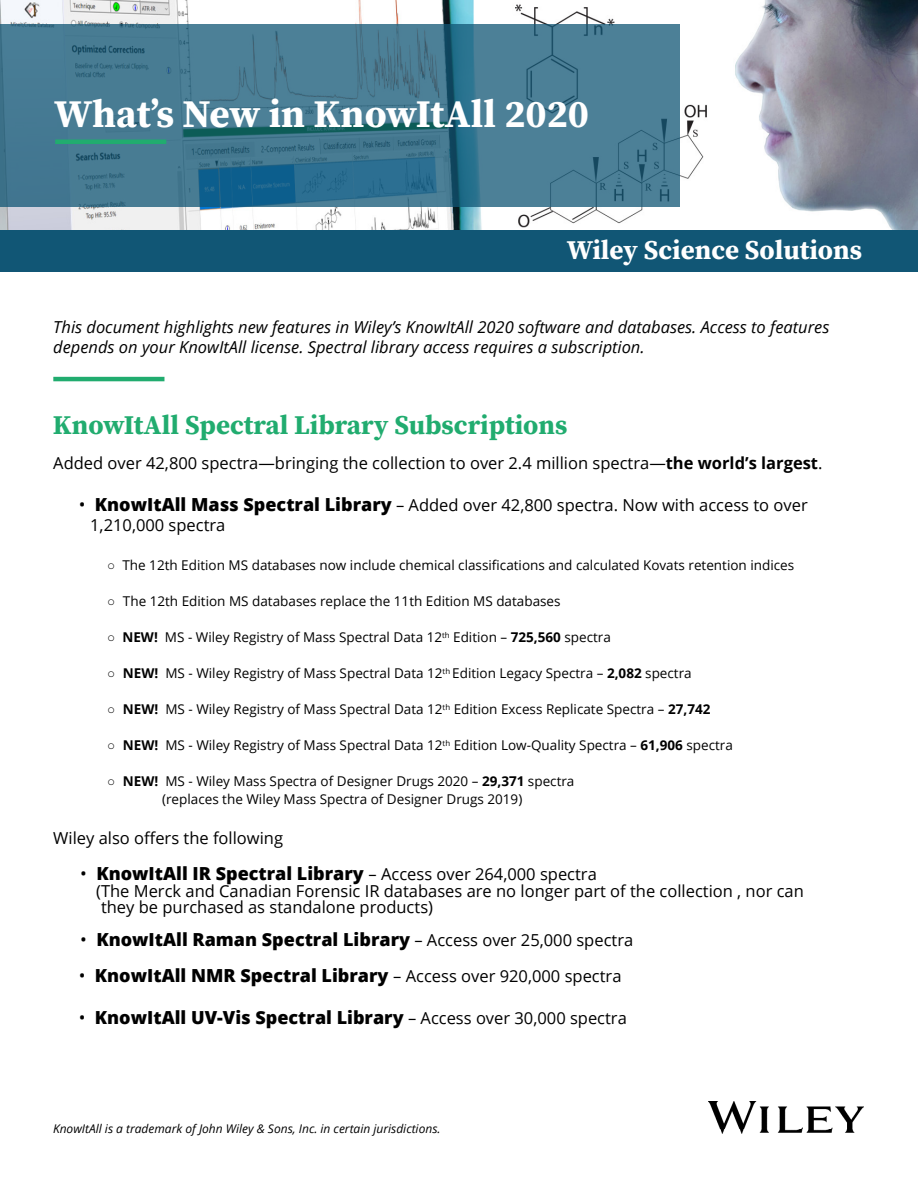
<style>
.page{position:relative;width:918px;height:1188px;background:#fff}
.page>*{position:absolute;margin:0;border:0;box-sizing:border-box;transform-origin:0 0}
.t1{font:700 39px "Source Serif Pro";color:#fff}
.t2{font:700 27px "Source Serif Pro";color:#21ac6f}
.t3{font:700 27px "Source Serif Pro";color:#fff}
.t4{font:800 18px "Open Sans";color:#000}
.t5{font:16.5px/19.8px "Open Sans";color:#000}
.t6{font:italic 16.5px/19.8px "Open Sans";color:#000}
.t7{font:13.5px "Open Sans";color:#000}
.t8{font:italic 12px "Open Sans";color:#000}
.s1{font-weight:700}
.s2{font-size:18px}
.s3{font-weight:800;font-size:18px}
.s4{font-family:"Arial"}
.s5{font-weight:400}
.s6{font-weight:400;font-size:16.5px}
</style>
<div class="page">
<img style="left:0;top:0;width:918px;height:230px">
<svg style="left:0;top:24px;width:679px;height:183px;background:#427891"></svg>
<div style="left:55px;top:139px;width:111px;height:5px;background:#21ac6f"></div>
<hr style="left:53px;top:377px;width:111px;height:4px;background:#21ac6f">
<div style="left:0;top:230px;width:918px;height:42px;background:#115675"></div>
<img style="left:708px;top:1101px;width:156px;height:33px">
<p class="t1" style="left:54px;top:87px;width:536px">What’s New in KnowItAll 2020</p>
<p class="t3" style="left:567px;top:232px;width:297px">Wiley Science Solutions</p>
<p class="t6" style="left:53px;top:317px;width:778px">This document highlights new features in Wiley’s KnowItAll 2020 software and databases. Access to features depends on your KnowItAll license. Spectral library access requires a subscription.</p>
<p class="t2" style="left:53px;top:407px;width:516px">KnowItAll Spectral Library Subscriptions</p>
<p class="t5" style="left:53px;top:453px;width:771px">Added over 42,800 spectra—bringing the collection to over 2.4 million spectra—<span class="s1">the world’s largest</span>.</p>
<p class="t5" style="left:90px;top:494px;width:719px;text-indent:-11px"><span class="s2">•</span> <span class="s3">KnowItAll Mass Spectral Library</span> – Added over 42,800 spectra. Now with access to over<br>1,210,000 spectra</p>
<p class="t7" style="left:107px;top:556px;width:688px"><span class="s4">○</span> The 12th Edition MS databases now include chemical classifications and calculated Kovats retention indices</p>
<p class="t7" style="left:107px;top:592px;width:455px"><span class="s4">○</span> The 12th Edition MS databases replace the 11th Edition MS databases</p>
<p class="t7" style="left:107px;top:628px;width:505px"><span class="s4">○</span> <span class="s1">NEW!</span> MS - Wiley Registry of Mass Spectral Data 12<sup>th</sup> Edition – <span class="s1">725,560</span> spectra</p>
<p class="t7" style="left:107px;top:664px;width:586px"><span class="s4">○</span> <span class="s1">NEW!</span> MS - Wiley Registry of Mass Spectral Data 12<sup>th</sup> Edition Legacy Spectra – <span class="s1">2,082</span> spectra</p>
<p class="t7" style="left:107px;top:700px;width:605px"><span class="s4">○</span> <span class="s1">NEW!</span> MS - Wiley Registry of Mass Spectral Data 12<sup>th</sup> Edition Excess Replicate Spectra – <span class="s1">27,742</span></p>
<p class="t7" style="left:107px;top:736px;width:627px"><span class="s4">○</span> <span class="s1">NEW!</span> MS - Wiley Registry of Mass Spectral Data 12<sup>th</sup> Edition Low-Quality Spectra – <span class="s1">61,906</span> spectra</p>
<p class="t7" style="left:107px;top:772px;width:469px"><span class="s4">○</span> <span class="s1">NEW!</span> MS - Wiley Mass Spectra of Designer Drugs 2020 – <span class="s1">29,371</span> spectra</p>
<p class="t7" style="left:162px;top:790px;width:362px">(replaces the Wiley Mass Spectra of Designer Drugs 2019)</p>
<p class="t5" style="left:53px;top:827px;width:231px">Wiley also offers the following</p>
<p class="t4" style="left:80px;top:860px;width:518px"><span class="s5">•</span> KnowItAll IR Spectral Library <span class="s6">– Access over 264,000 spectra</span></p>
<p class="t5" style="left:96px;top:882px;width:709px;line-height:16.5px">(The Merck and Canadian Forensic IR databases are no longer part of the collection , nor can they be purchased as standalone products)</p>
<p class="t4" style="left:80px;top:926px;width:555px"><span class="s5">•</span> KnowItAll Raman Spectral Library <span class="s6">– Access over 25,000 spectra</span></p>
<p class="t4" style="left:79px;top:962px;width:544px"><span class="s5">•</span> KnowItAll NMR Spectral Library <span class="s6">– Access over 920,000 spectra</span></p>
<p class="t4" style="left:79px;top:1004px;width:550px"><span class="s5">•</span> KnowItAll UV-Vis Spectral Library <span class="s6">– Access over 30,000 spectra</span></p>
<p class="t8" style="left:53px;top:1121px;width:389px">KnowItAll is a trademark of John Wiley &amp; Sons, Inc. in certain jurisdictions.</p>
</div>
